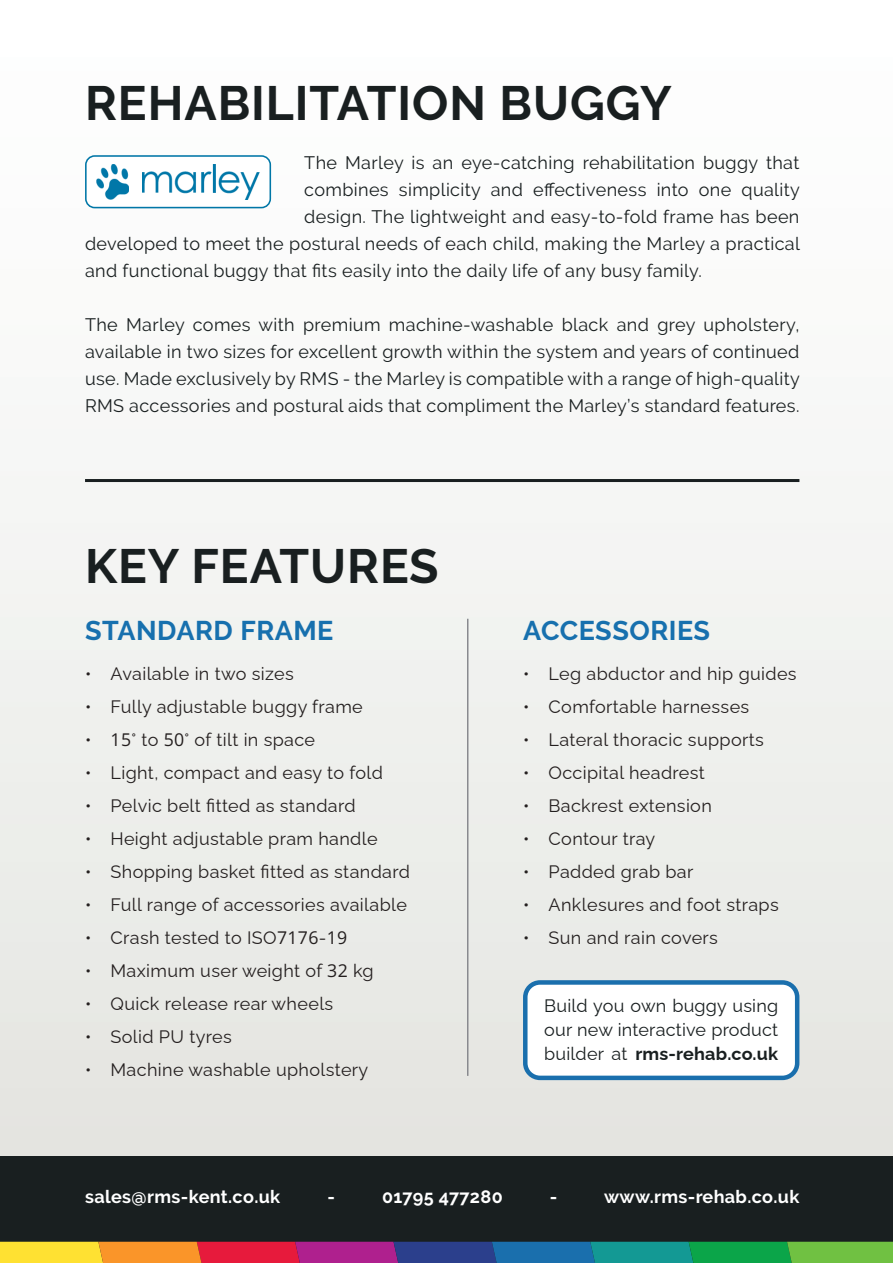
<style>
.page{position:relative;width:893px;height:1263px;background:#fff}
.page>*{position:absolute;margin:0;border:0;box-sizing:border-box;transform-origin:0 0}
.t1{font:700 48px "Raleway";letter-spacing:.02em;color:#191f20}
.t2{font:700 27px "Raleway";letter-spacing:.02em;color:#1770ae}
.t3{font:18px/27px "Raleway";letter-spacing:.02em;color:#191f20;text-align:justify}
.t4{font:18px "Raleway Regular RMS";letter-spacing:.02em;color:#241f1f}
.t5{font:700 18px "Raleway";letter-spacing:.02em;color:#fff}
.t6{font:18px/24px "Raleway Regular RMS";letter-spacing:.01em;color:#191f20}
.t7{font:18px "Raleway Bold RMS";letter-spacing:.01em;color:#191f20}
.s1{font-family:"Raleway Regular RMS"}
</style>
<div class="page">
<div style="left:0;top:0;width:893px;height:1186px;background:linear-gradient(to bottom,#fff,#e2e3df)"></div>
<div style="left:0;top:1157px;width:893px;height:106px;background:#191f20"></div>
<svg style="left:0;top:1242px;width:893px;height:21px;background:#7c7c62"></svg>
<hr style="left:467px;top:619px;width:1px;height:457px;background:#898a8f">
<div style="left:525px;top:982px;width:272px;height:96px;background:#fff;border-radius:15px"></div>
<div style="left:523px;top:980px;width:276px;height:100px;border:4px solid #1a6fad;border-radius:15px"></div>
<hr style="left:85px;top:479px;width:714px;height:3px;background:#191f20">
<div style="left:86px;top:156px;width:184px;height:52px;background:#fff;border-radius:9px"></div>
<div style="left:85px;top:155px;width:186px;height:53px;border:2px solid #0177a7;border-radius:9px"></div>
<img style="left:142px;top:164px;width:118px;height:35px">
<img style="left:96px;top:164px;width:33px;height:35px">
<h1 class="t1" style="left:85px;top:75px;width:588px">REHABILITATION BUGGY</h1>
<p class="t3" style="left:304px;top:149px;width:497px">The Marley is an eye-catching rehabilitation buggy that</p>
<p class="t3" style="left:304px;top:176px;width:497px">combines simplicity and effectiveness into one quality</p>
<p class="t3" style="left:304px;top:203px;width:497px">design. The lightweight and easy-to-fold frame has been</p>
<p class="t3" style="left:85px;top:230px;width:716px">developed to meet the postural needs of each child, making the Marley a practical</p>
<p class="t3" style="left:85px;top:257px;width:618px">and functional buggy that fits easily into the daily life of any busy family.</p>
<p class="t3" style="left:85px;top:311px;width:716px">The Marley comes with premium machine-washable black and grey upholstery, available in two sizes for excellent growth within the system and years of continued use. Made exclusively by RMS - the Marley is compatible with a range of high-quality RMS accessories and postural aids that compliment the Marley’s standard features.</p>
<h1 class="t1" style="left:85px;top:539px;width:355px">KEY FEATURES</h1>
<h2 class="t2" style="left:85px;top:615px;width:250px">STANDARD FRAME</h2>
<p class="t4" style="left:85px;top:660px;width:210px">• Available in two sizes</p>
<p class="t4" style="left:85px;top:693px;width:279px">• Fully adjustable buggy frame</p>
<p class="t4" style="left:85px;top:726px;width:232px">• 15° to 50° of tilt in space</p>
<p class="t4" style="left:85px;top:759px;width:299px">• Light, compact and easy to fold</p>
<p class="t4" style="left:85px;top:792px;width:272px">• Pelvic belt fitted as standard</p>
<p class="t4" style="left:85px;top:825px;width:294px">• Height adjustable pram handle</p>
<p class="t4" style="left:85px;top:858px;width:326px">• Shopping basket fitted as standard</p>
<p class="t4" style="left:85px;top:891px;width:323px">• Full range of accessories available</p>
<p class="t4" style="left:85px;top:924px;width:264px">• Crash tested to ISO7176-19</p>
<p class="t4" style="left:85px;top:957px;width:290px">• Maximum user weight of 32 kg</p>
<p class="t4" style="left:85px;top:990px;width:250px">• Quick release rear wheels</p>
<p class="t4" style="left:85px;top:1023px;width:148px">• Solid PU tyres</p>
<p class="t4" style="left:85px;top:1056px;width:285px">• Machine washable upholstery</p>
<h2 class="t2" style="left:523px;top:615px;width:189px">ACCESSORIES</h2>
<p class="t4" style="left:523px;top:660px;width:275px">• Leg abductor and hip guides</p>
<p class="t4" style="left:523px;top:693px;width:228px">• Comfortable harnesses</p>
<p class="t4" style="left:523px;top:726px;width:242px">• Lateral thoracic supports</p>
<p class="t4" style="left:523px;top:759px;width:183px">• Occipital headrest</p>
<p class="t4" style="left:523px;top:792px;width:190px">• Backrest extension</p>
<p class="t4" style="left:523px;top:825px;width:134px">• Contour tray</p>
<p class="t4" style="left:523px;top:858px;width:172px">• Padded grab bar</p>
<p class="t4" style="left:523px;top:891px;width:257px">• Anklesures and foot straps</p>
<p class="t4" style="left:523px;top:924px;width:196px">• Sun and rain covers</p>
<p class="t6" style="left:544px;top:992px;width:235px">Build you own buggy using our new interactive product</p>
<p class="t7" style="left:544px;top:1040px;width:235px"><span class="s1">builder at</span> rms-rehab.co.uk</p>
<p class="t5" style="left:85px;top:1187px;width:197px">sales@rms-kent.co.uk</p>
<p class="t5" style="left:327px;top:1187px;width:9px">-</p>
<p class="t5" style="left:382px;top:1187px;width:122px">01795 477280</p>
<p class="t5" style="left:550px;top:1187px;width:9px">-</p>
<p class="t5" style="left:604px;top:1187px;width:197px">www.rms-rehab.co.uk</p>
</div>
